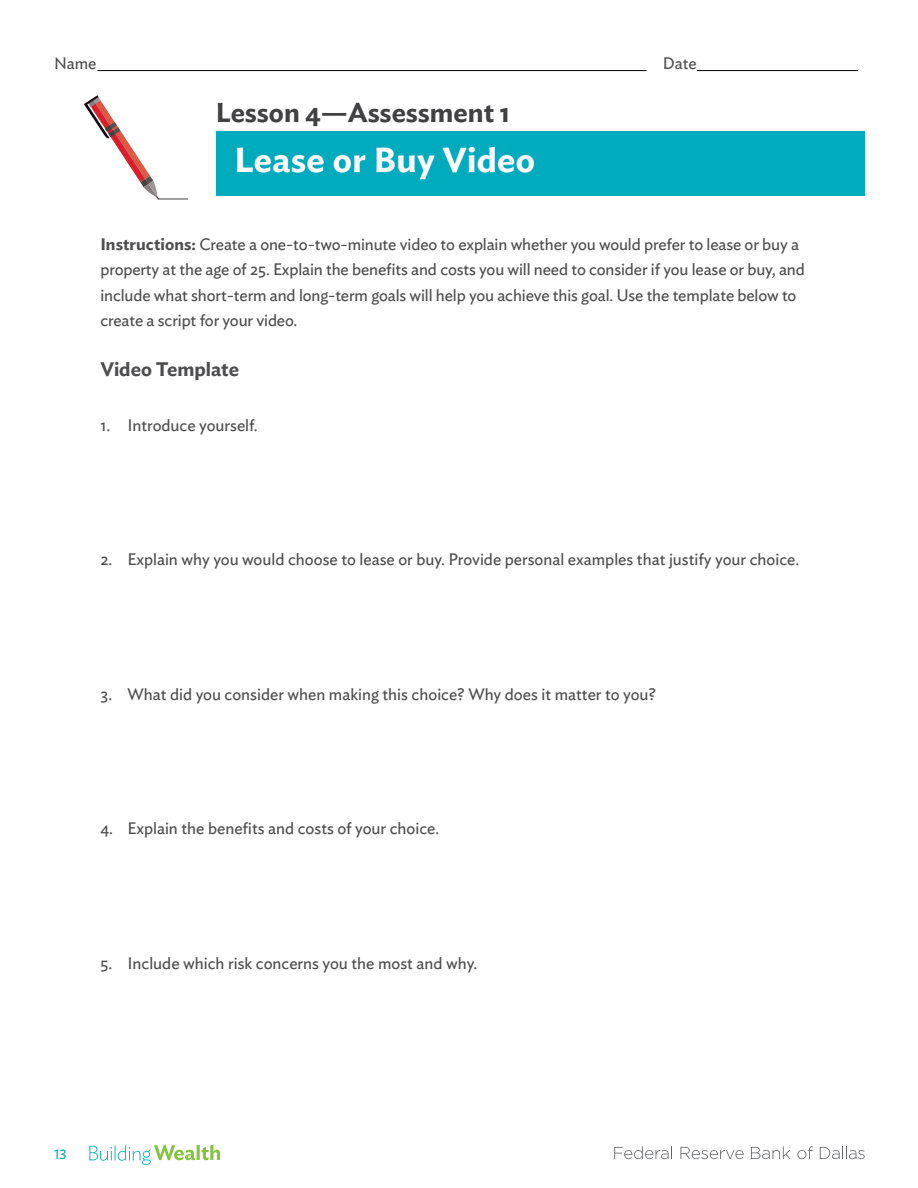
<style>
.page{position:relative;width:918px;height:1188px;background:#fff}
.page>*{position:absolute;margin:0;border:0;box-sizing:border-box;transform-origin:0 0}
.t1{font:600 34.5px "Ideal Sans";letter-spacing:.01em;color:#fff}
.t2{font:600 27px "Ideal Sans";color:#414042}
.t3{font:600 19.5px "Ideal Sans";color:#4d4d4f}
.t4{font:16.5px/25.5px "Ideal Sans";letter-spacing:-.01em;color:#4d4d4f}
.t5{font:13.65px "Ideal Sans";color:#00abbd}
.s1{font-weight:600}
</style>
<div class="page">
<div style="left:216px;top:131px;width:649px;height:64px;background:#00abbd"></div>
<svg style="left:84px;top:95px;width:76px;height:105px"></svg>
<hr style="left:158px;top:199px;width:30px;height:1px;background:#474141">
<hr style="left:98px;top:70px;width:548px;height:1px;background:#000">
<hr style="left:697px;top:70px;width:161px;height:1px;background:#000">
<svg style="left:89px;top:1145px;width:131px;height:20px"></svg>
<svg style="left:614px;top:1146px;width:58px;height:13px"></svg>
<svg style="left:680px;top:1147px;width:64px;height:12px"></svg>
<svg style="left:751px;top:1146px;width:39px;height:13px"></svg>
<svg style="left:797px;top:1146px;width:16px;height:13px"></svg>
<svg style="left:820px;top:1146px;width:45px;height:13px"></svg>
<p class="t4" style="left:54px;top:49px;width:44px">Name</p>
<p class="t4" style="left:663px;top:49px;width:35px">Date</p>
<h2 class="t2" style="left:216px;top:91px;width:295px">Lesson 4—Assessment 1</h2>
<h1 class="t1" style="left:235px;top:133px;width:302px">Lease or Buy Video</h1>
<p class="t4" style="left:100px;top:230px;width:706px"><span class="s1">Instructions:</span> Create a one-to-two-minute video to explain whether you would prefer to lease or buy a property at the age of 25. Explain the benefits and costs you will need to consider if you lease or buy, and include what short-term and long-term goals will help you achieve this goal. Use the template below to create a script for your video.</p>
<p class="t3" style="left:100px;top:354px;width:140px">Video Template</p>
<p class="t4" style="left:100px;top:411px;width:159px">1. Introduce yourself.</p>
<p class="t4" style="left:100px;top:546px;width:700px">2. Explain why you would choose to lease or buy. Provide personal examples that justify your choice.</p>
<p class="t4" style="left:100px;top:680px;width:557px">3. What did you consider when making this choice? Why does it matter to you?</p>
<p class="t4" style="left:100px;top:815px;width:340px">4. Explain the benefits and costs of your choice.</p>
<p class="t4" style="left:100px;top:949px;width:378px">5. Include which risk concerns you the most and why.</p>
<p class="t5" style="left:54px;top:1144px;width:14px">13</p>
</div>
